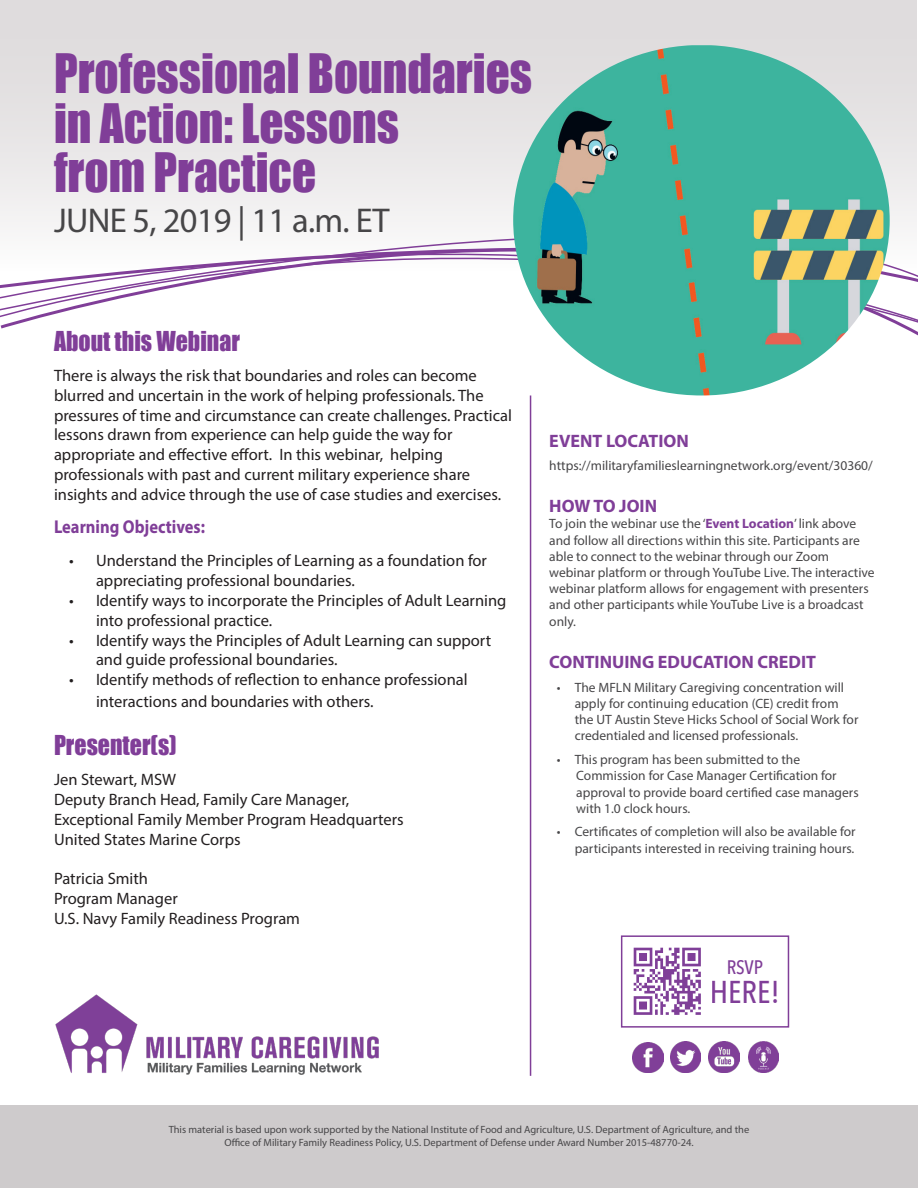
<style>
.page{position:relative;width:918px;height:1188px;background:#fff}
.page>*{position:absolute;margin:0;border:0;box-sizing:border-box;transform-origin:0 0}
.t1{font:49.95px "Impact";color:#803e98;scale:.95 1}
.t2{font:34.5px "Myriad Pro";letter-spacing:-.02em;color:#474648}
.t3{font:500 31.5px "Avenir Next Condensed";color:#803e98}
.t4{font:25.2px "Impact";color:#803e98;scale:.95 1}
.t5{font:500 19.5px "Avenir Next Condensed";color:#803e98}
.t6{font:700 18.6px "Myriad Pro";color:#803e98;scale:.88 1}
.t7{font:700 18px "Myriad Pro";color:#803e98}
.t8{font:16.5px/19.8px "Myriad Pro";color:#231f20}
.t9{font:13.5px/16.2px "Myriad Pro";color:#474648}
.t10{font:10.5px/12.6px "Myriad Pro";color:#474648;text-align:center}
.s1{font-weight:700;color:#803e98}
</style>
<div class="page">
<div style="left:1px;top:1px;width:916px;height:270px;background:#dfdcdd"></div>
<div style="left:0;top:1105px;width:918px;height:83px;background:#cecbcc"></div>
<hr style="left:530px;top:395px;width:1px;height:681px;background:#803e98">
<div style="left:621px;top:935px;width:168px;height:93px;border:2px solid #803e98"></div>
<img style="left:670px;top:1042px;width:31px;height:31px">
<img style="left:709px;top:1042px;width:30px;height:30px">
<img style="left:633px;top:1042px;width:30px;height:31px">
<img style="left:748px;top:1042px;width:30px;height:30px">
<img style="left:55px;top:994px;width:324px;height:81px">
<svg style="left:0;top:149px;width:918px;height:187px"></svg>
<img style="left:513px;top:45px;width:377px;height:350px">
<img style="left:633px;top:947px;width:68px;height:68px">
<p class="t1" style="left:54px;top:35px;width:505px">Professional Boundaries</p>
<p class="t1" style="left:54px;top:84px;width:365px">in Action: Lessons</p>
<p class="t1" style="left:54px;top:134px;width:277px">from Practice</p>
<p class="t2" style="left:54px;top:199px;width:337px">JUNE 5, 2019 | 11 a.m. ET</p>
<p class="t4" style="left:54px;top:321px;width:197px">About this Webinar</p>
<p class="t8" style="left:54px;top:365px;width:459px">There is always the risk that boundaries and roles can become blurred and uncertain in the work of helping professionals. The pressures of time and circumstance can create challenges. Practical lessons drawn from experience can help guide the way for</p>
<p class="t8" style="left:54px;top:445px;width:391px">appropriate and effective effort. In this webinar, helping</p>
<p class="t8" style="left:54px;top:464px;width:418px">professionals with past and current military experience share</p>
<p class="t8" style="left:54px;top:484px;width:449px">insights and advice through the use of case studies and exercises.</p>
<p class="t6" style="left:54px;top:515px;width:173px">Learning Objectives:</p>
<p class="t8" style="left:96px;top:551px;width:393px;text-indent:-27px">• Understand the Principles of Learning as a foundation for appreciating professional boundaries.</p>
<p class="t8" style="left:96px;top:590px;width:412px;text-indent:-27px">• Identify ways to incorporate the Principles of Adult Learning into professional practice.</p>
<p class="t8" style="left:96px;top:630px;width:397px;text-indent:-27px">• Identify ways the Principles of Adult Learning can support and guide professional boundaries.</p>
<p class="t8" style="left:96px;top:669px;width:373px;line-height:21.6px;text-indent:-27px">• Identify methods of reflection to enhance professional interactions and boundaries with others.</p>
<p class="t4" style="left:54px;top:725px;width:131px">Presenter(s)</p>
<p class="t8" style="left:54px;top:769px;width:124px">Jen Stewart, MSW</p>
<p class="t8" style="left:54px;top:789px;width:297px">Deputy Branch Head, Family Care Manager,</p>
<p class="t8" style="left:54px;top:809px;width:351px">Exceptional Family Member Program Headquarters</p>
<p class="t8" style="left:54px;top:829px;width:188px">United States Marine Corps</p>
<p class="t8" style="left:54px;top:868px;width:96px">Patricia Smith</p>
<p class="t8" style="left:54px;top:888px;width:125px">Program Manager</p>
<p class="t8" style="left:54px;top:908px;width:248px">U.S. Navy Family Readiness Program</p>
<p class="t7" style="left:549px;top:429px;width:141px">EVENT LOCATION</p>
<p class="t9" style="left:549px;top:457px;width:325px">https://militaryfamilieslearningnetwork.org/event/30360/</p>
<p class="t7" style="left:549px;top:494px;width:109px">HOW TO JOIN</p>
<p class="t9" style="left:549px;top:515px;width:309px">To join the webinar use the ‘<span class="s1">Event Location</span>’ link above</p>
<p class="t9" style="left:549px;top:532px;width:312px">and follow all directions within this site. Participants are able to connect to the webinar through our Zoom</p>
<p class="t9" style="left:549px;top:564px;width:327px">webinar platform or through YouTube Live. The interactive</p>
<p class="t9" style="left:549px;top:580px;width:321px">webinar platform allows for engagement with presenters and other participants while YouTube Live is a broadcast only.</p>
<p class="t7" style="left:549px;top:650px;width:268px">CONTINUING EDUCATION CREDIT</p>
<p class="t9" style="left:575px;top:679px;width:285px;text-indent:-18px">• The MFLN Military Caregiving concentration will apply for continuing education (CE) credit from the UT Austin Steve Hicks School of Social Work for credentialed and licensed professionals.</p>
<p class="t9" style="left:557px;top:751px;width:245px">• This program has been submitted to the</p>
<p class="t9" style="left:576px;top:767px;width:284px">Commission for Case Manager Certification for approval to provide board certified case managers with 1.0 clock hours.</p>
<p class="t9" style="left:557px;top:824px;width:300px;text-align:right">• Certificates of completion will also be available for participants interested in receiving training hours.</p>
<p class="t5" style="left:727px;top:956px;width:38px">RSVP</p>
<p class="t3" style="left:710px;top:973px;width:72px">HERE!</p>
<p class="t10" style="left:169px;top:1123px;width:582px">This material is based upon work supported by the National Institute of Food and Agriculture, U.S. Department of Agriculture, and the<br>Office of Military Family Readiness Policy, U.S. Department of Defense under Award Number 2015-48770-24.</p>
</div>
